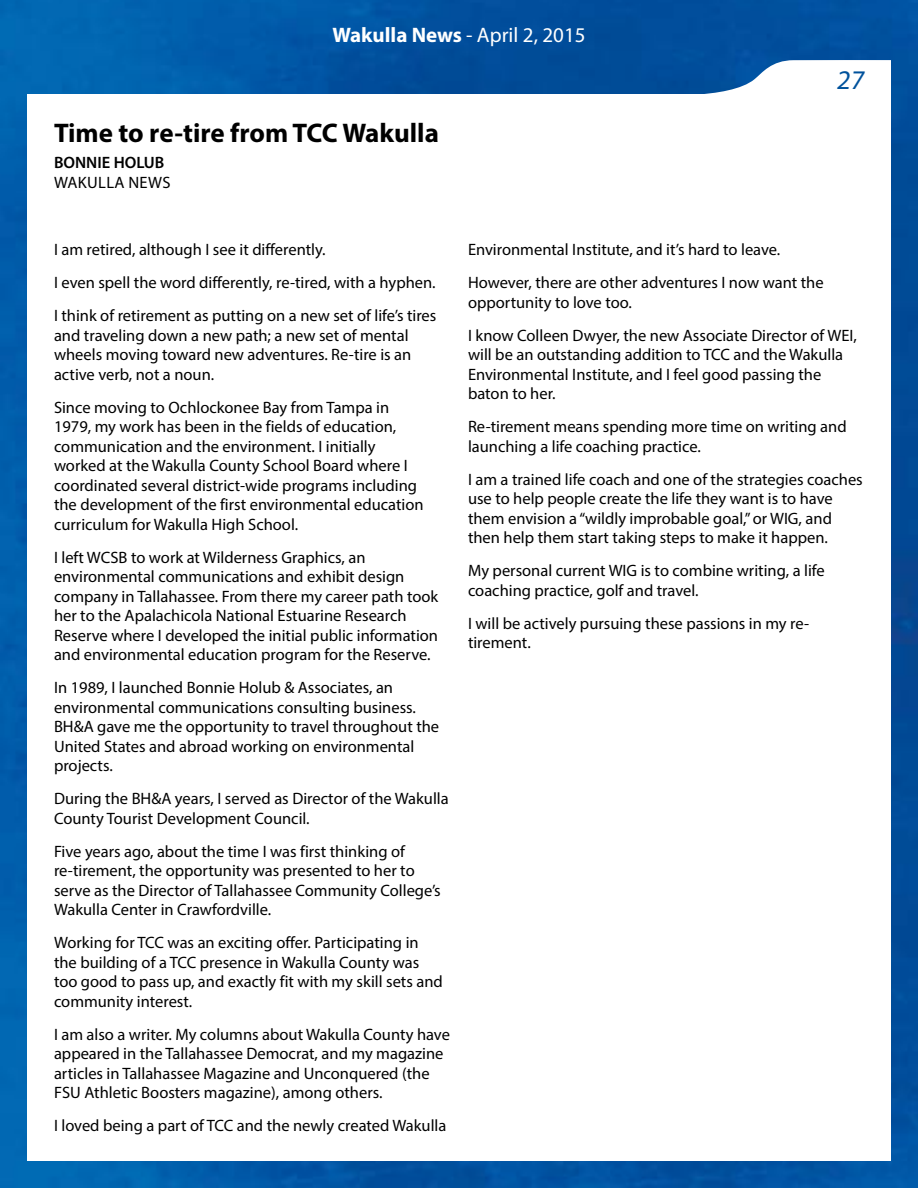
<style>
.page{position:relative;width:918px;height:1188px;background:#fff}
.page>*{position:absolute;margin:0;border:0;box-sizing:border-box;transform-origin:0 0}
.t1{font:700 27px "Myriad Pro";color:#000}
.t2{font:27px "Myriad Pro";color:#00529c}
.t3{font:21px "Myriad Pro";color:#fff}
.t4{font:16.5px/19.5px "Myriad Pro";color:#000}
.t5{font:600 16.5px "Myriad Pro";color:#000}
.t6{font:16.5px "Myriad Pro";letter-spacing:.02em;color:#000}
.s1{font-weight:700}
</style>
<div class="page">
<img style="left:0;top:0;width:918px;height:1188px">
<div style="left:27px;top:94px;width:864px;height:1067px;background:#fff"></div>
<svg style="left:626px;top:60px;width:265px;height:34px"></svg>
<p class="t3" style="left:332px;top:22px;width:255px"><span class="s1">Wakulla News</span> - April 2, 2015</p>
<h1 class="t1" style="left:54px;top:115px;width:386px">Time to re-tire from TCC Wakulla</h1>
<p class="t5" style="left:54px;top:152px;width:112px">BONNIE HOLUB</p>
<p class="t6" style="left:54px;top:172px;width:118px">WAKULLA NEWS</p>
<h1 class="t2" style="left:836px;top:64px;width:33px">27</h1>
<p class="t4" style="left:54px;top:233px;width:384px;line-height:33px">I am retired, although I see it differently.<br>I even spell the word differently, re-tired, with a hyphen.<br>I think of retirement as putting on a new set of life’s tires</p>
<p class="t4" style="left:54px;top:325px;width:359px">and traveling down a new path; a new set of mental wheels moving toward new adventures. Re-tire is an active verb, not a noun.</p>
<p class="t4" style="left:54px;top:397px;width:371px">Since moving to Ochlockonee Bay from Tampa in 1979, my work has been in the fields of education, communication and the environment. I initially worked at the Wakulla County School Board where I coordinated several district-wide programs including the development of the first environmental education curriculum for Wakulla High School.</p>
<p class="t4" style="left:54px;top:547px;width:386px">I left WCSB to work at Wilderness Graphics, an environmental communications and exhibit design company in Tallahassee. From there my career path took her to the Apalachicola National Estuarine Research Reserve where I developed the initial public information and environmental education program for the Reserve.</p>
<p class="t4" style="left:54px;top:678px;width:387px">In 1989, I launched Bonnie Holub &amp; Associates, an environmental communications consulting business.<br>BH&amp;A gave me the opportunity to travel throughout the United States and abroad working on environmental projects.</p>
<p class="t4" style="left:54px;top:789px;width:396px">During the BH&amp;A years, I served as Director of the Wakulla<br>County Tourist Development Council.</p>
<p class="t4" style="left:54px;top:841px;width:388px">Five years ago, about the time I was first thinking of re-tirement, the opportunity was presented to her to serve as the Director of Tallahassee Community College’s Wakulla Center in Crawfordville.</p>
<p class="t4" style="left:54px;top:933px;width:390px">Working for TCC was an exciting offer. Participating in the building of a TCC presence in Wakulla County was too good to pass up, and exactly fit with my skill sets and community interest.</p>
<p class="t4" style="left:54px;top:1024px;width:398px">I am also a writer. My columns about Wakulla County have appeared in the Tallahassee Democrat, and my magazine articles in Tallahassee Magazine and Unconquered (the FSU Athletic Boosters magazine), among others.</p>
<p class="t4" style="left:54px;top:1116px;width:394px">I loved being a part of TCC and the newly created Wakulla</p>
<p class="t4" style="left:468px;top:233px;width:357px;line-height:33px">Environmental Institute, and it’s hard to leave.<br>However, there are other adventures I now want the</p>
<p class="t4" style="left:468px;top:286px;width:390px;line-height:33px">opportunity to love too.<br>I know Colleen Dwyer, the new Associate Director of WEI,</p>
<p class="t4" style="left:468px;top:345px;width:377px">will be an outstanding addition to TCC and the Wakulla<br>Environmental Institute, and I feel good passing the baton to her.</p>
<p class="t4" style="left:468px;top:417px;width:380px">Re-tirement means spending more time on writing and launching a life coaching practice.</p>
<p class="t4" style="left:468px;top:469px;width:396px">I am a trained life coach and one of the strategies coaches use to help people create the life they want is to have them envision a “wildly improbable goal,” or WIG, and then help them start taking steps to make it happen.</p>
<p class="t4" style="left:468px;top:561px;width:358px">My personal current WIG is to combine writing, a life coaching practice, golf and travel.</p>
<p class="t4" style="left:468px;top:613px;width:343px">I will be actively pursuing these passions in my re&shy;tirement.</p>
</div>
